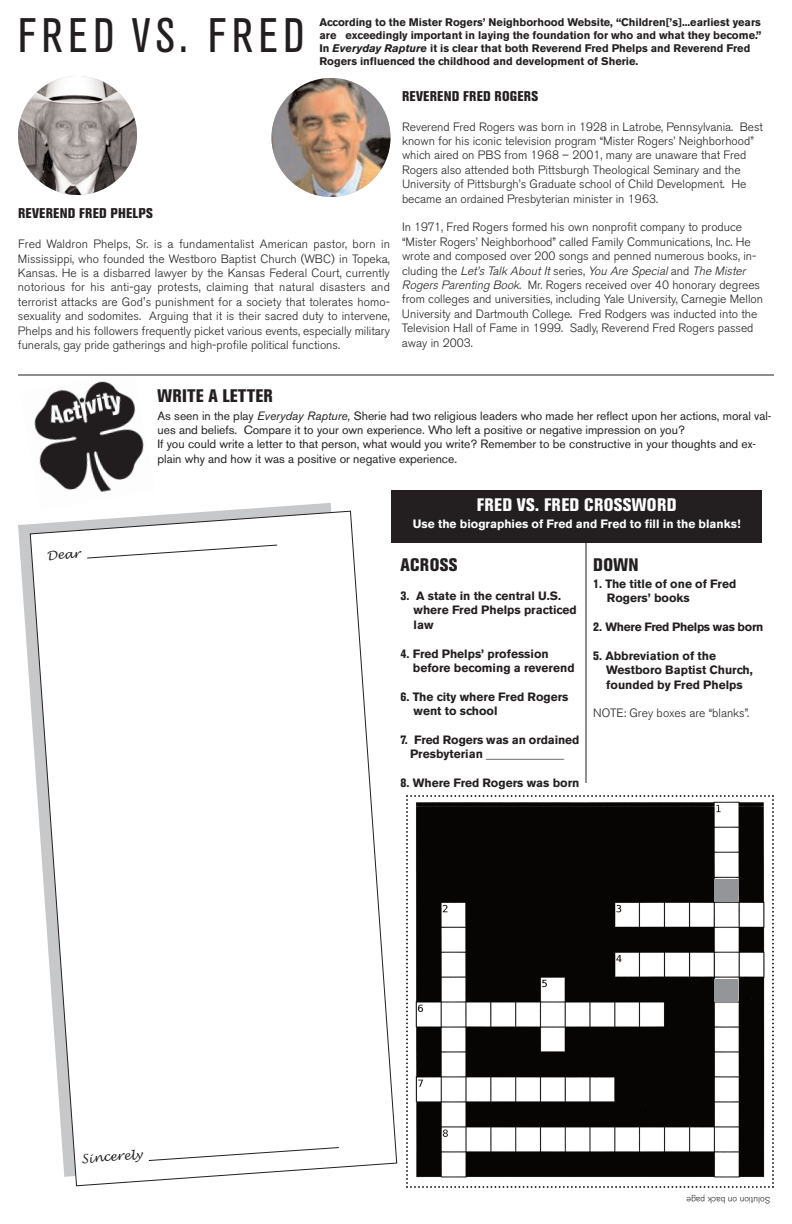
<style>
.page{position:relative;width:792px;height:1224px;background:#fff}
.page>*{position:absolute;margin:0;border:0;box-sizing:border-box;transform-origin:0 0}
.t1{font:condensed 48px "Akzidenz Grotesk BE";letter-spacing:.12em;color:#231f20}
.t2{font:800 condensed 18px "Akzidenz Grotesk BE";letter-spacing:.02em;color:#fff}
.t3{font:800 condensed 18px "Akzidenz Grotesk BE";color:#231f20}
.t4{font:800 condensed 18px "Akzidenz Grotesk BE";letter-spacing:.02em;color:#231f20}
.t5{font:800 condensed 14px "Akzidenz Grotesk BE";letter-spacing:.02em;color:#231f20}
.t6{font:300 12px/14.4px "Akzidenz Grotesk BE";color:#231f20}
.t7{font:12px/14.4px "Akzidenz Grotesk BE";color:#231f20}
.t8{font:700 12px/14.4px "Akzidenz Grotesk BE";color:#231f20}
.t9{font:700 12px "Akzidenz Grotesk BE";color:#fff}
.t10{font:700 12px "Akzidenz Grotesk BE";letter-spacing:-.025em;color:#231f20}
.t11{font:italic 12px "Lucida Handwriting";color:#231f20}
.t12{font:700 11px/13.2px "Akzidenz Grotesk BE";color:#231f20}
.t13{font:300 9px "Akzidenz Grotesk BE";color:#231f20}
.s1{font-style:italic}
.s2{font-weight:800;font-stretch:condensed}
</style>
<div class="page">
<img style="left:18px;top:76px;width:119px;height:119px;border-radius:59px">
<img style="left:272px;top:78px;width:119px;height:119px;border-radius:60px">
<img style="left:19px;top:375px;width:136px;height:117px">
<hr style="left:18px;top:374px;width:756px;height:1px;background:#231f20">
<svg style="left:18px;top:503px;width:314px;height:174px"></svg>
<svg style="left:29px;top:510px;width:369px;height:677px"></svg>
<svg style="left:87px;top:545px;width:190px;height:13px"></svg>
<svg style="left:149px;top:1147px;width:190px;height:14px"></svg>
<svg style="left:406px;top:795px;width:368px;height:393px"></svg>
<hr style="left:586px;top:528px;width:1px;height:255px;background:#231f20">
<div style="left:392px;top:490px;width:370px;height:52px;background:#231f20"></div>
<div style="left:393px;top:548px;width:189px;height:10px;background:#fff"></div>
<div style="left:715px;top:880px;width:23px;height:22px;background:#939598"></div>
<div style="left:715px;top:979px;width:23px;height:23px;background:#939598"></div>
<h1 class="t1" style="left:18px;top:9px;width:288px">FRED VS. FRED</h1>
<p class="t12" style="left:320px;top:15px;width:443px">According to the Mister Rogers’ Neighborhood Website, “Children[’s]...earliest years are exceedingly important in laying the foundation for who and what they become.” In <span class="s1">Everyday Rapture</span> it is clear that both Reverend Fred Phelps and Reverend Fred Rogers influenced the childhood and development of Sherie.</p>
<p class="t5" style="left:18px;top:206px;width:136px">REVEREND FRED PHELPS</p>
<p class="t6" style="left:18px;top:237px;width:374px;text-align:justify">Fred Waldron Phelps, Sr. is a fundamentalist American pastor, born in Mississippi, who founded the Westboro Baptist Church (WBC) in Topeka, Kansas. He is a disbarred lawyer by the Kansas Federal Court, currently notorious for his anti-gay protests, claiming that natural disasters and terrorist attacks are God's punishment for a society that tolerates homo&shy;sexuality and sodomites. Arguing that it is their sacred duty to intervene, Phelps and his followers frequently picket various events, especially military funerals, gay pride gatherings and high-profile political functions.</p>
<p class="t5" style="left:402px;top:88px;width:138px">REVEREND FRED ROGERS</p>
<p class="t6" style="left:402px;top:120px;width:363px">Reverend Fred Rogers was born in 1928 in Latrobe, Pennsylvania. Best known for his iconic television program “Mister Rogers’ Neighborhood” which aired on PBS from 1968 – 2001, many are unaware that Fred Rogers also attended both Pittsburgh Theological Seminary and the University of Pittsburgh’s Graduate school of Child Development. He became an ordained Presbyterian minister in 1963.</p>
<p class="t6" style="left:402px;top:220px;width:363px">In 1971, Fred Rogers formed his own nonprofit company to produce “Mister Rogers’ Neighborhood” called Family Communications, Inc. He wrote and composed over 200 songs and penned numerous books, in&shy;c l u d i n g t h e <span class="s1">Let’sTalk AboutIt</span> s e r i e s , <span class="s1">You Are Special</span> a n d <span class="s1">The Mister RogersParenting Book.</span> Mr. Rogers received over 40 honorary degrees from colleges and universities, including Yale University, Carnegie Mellon University and Dartmouth College. Fred Rodgers was inducted into the Television Hall of Fame in 1999. Sadly, Reverend Fred Rogers passed away in 2003.</p>
<h2 class="t3" style="left:158px;top:385px;width:117px">WRITE A LETTER</h2>
<p class="t7" style="left:158px;top:408px;width:615px">As seen in the play <span class="s1">Everyday Rapture,</span> Sherie had two religious leaders who made her reflect upon her actions, moral val&shy;ues and beliefs. Compare it to your own experience. Who left a positive or negative impression on you?<br>If you could write a letter to that person, what would you write? Remember to be constructive in your thoughts and ex&shy;plain why and how it was a positive or negative experience.</p>
<p class="t11" style="left:46px;top:548px;width:34px;rotate:-4deg">Dear</p>
<p class="t11" style="left:81px;top:1151px;width:61px;rotate:-4deg">Sin cerely</p>
<h2 class="t2" style="left:477px;top:494px;width:201px">FRED VS. FRED CROSSWORD</h2>
<p class="t9" style="left:413px;top:517px;width:329px">Use the biographies of Fred and Fred to fill in the blanks!</p>
<h2 class="t4" style="left:400px;top:554px;width:58px">ACROSS</h2>
<p class="t8" style="left:414px;top:589px;width:165px;text-indent:-13px"><span class="s2">3.</span> A state in the central U.S. where Fred Phelps practiced law</p>
<p class="t8" style="left:413px;top:646px;width:163px;text-indent:-12px"><span class="s2">4.</span> Fred Phelps’ profession before becoming a reverend</p>
<p class="t8" style="left:414px;top:690px;width:156px;text-indent:-13px"><span class="s2">6.</span> The city where Fred Rogers went to school</p>
<p class="t8" style="left:401px;top:733px;width:180px;text-align:center"><span class="s2">7.</span> Fred Rogers was an ordained<br>Presbyterian _____________</p>
<p class="t8" style="left:401px;top:776px;width:180px"><span class="s2">8.</span> Where Fred Rogers was born</p>
<h2 class="t4" style="left:593px;top:554px;width:47px">DOWN</h2>
<p class="t8" style="left:607px;top:577px;width:131px;text-indent:-14px"><span class="s2">1.</span> The title of one of Fred<br>Rogers’ books</p>
<p class="t10" style="left:593px;top:620px;width:172px"><span class="s2">2.</span> Where Fred Phelps was born</p>
<p class="t8" style="left:606px;top:649px;width:148px;text-indent:-13px"><span class="s2">5.</span> Abbreviation of the<br>Westboro Baptist Church, founded by Fred Phelps</p>
<p class="t6" style="left:593px;top:706px;width:158px">NOTE: Grey boxes are “blanks”.</p>
<p class="t13" style="left:771px;top:1205px;width:86px;rotate:-180deg">Solution on back page</p>
</div>
